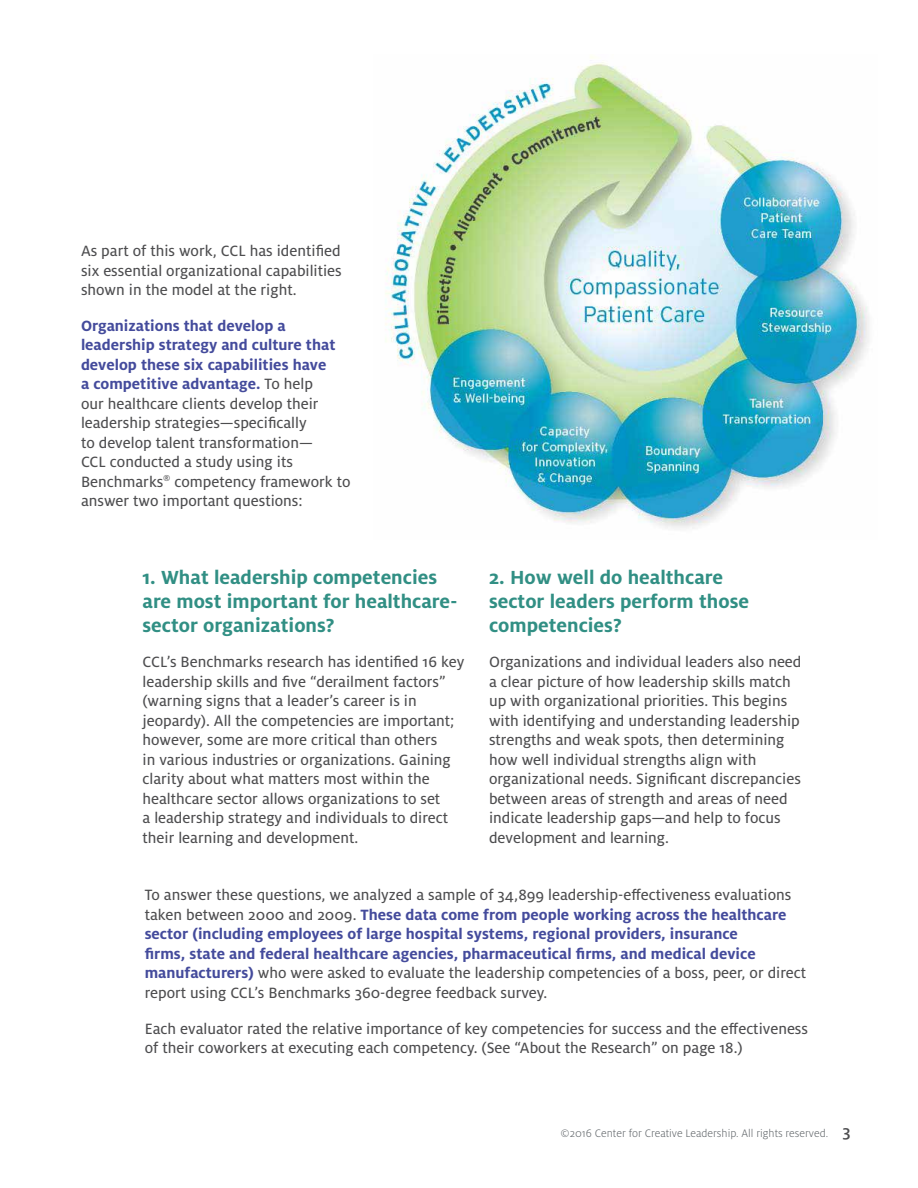
<style>
.page{position:relative;width:918px;height:1188px;background:#fff}
.page>*{position:absolute;margin:0;border:0;box-sizing:border-box;transform-origin:0 0}
.t1{font:700 21px/24px "Milo Pro";color:#318f84}
.t2{font:16.5px/19.5px "Milo Pro Text";color:#4d4d4f}
.t3{font:700 16.5px/19.5px "Milo Pro";color:#444b9c}
.t4{font:300 12px "Milo Pro";color:#5e6367}
.s1{font-family:"Milo Pro Text";font-weight:400;color:#4d4d4f}
.s2{font-family:"Milo Pro";font-weight:700;color:#444b9c}
.s3{font-weight:500;font-size:18px;color:#4d4d4f}
</style>
<div class="page">
<img style="left:385px;top:56px;width:484px;height:473px">
<p class="t2" style="left:81px;top:241px;width:262px;text-align:justify">As part of this work, CCL has identified six essential organizational capabilities shown in the model at the right.</p>
<p class="t3" style="left:81px;top:316px;width:256px">Organizations that develop a leadership strategy and culture that develop these six capabilities have a competitive advantage. <span class="s1">To help</span></p>
<p class="t2" style="left:81px;top:394px;width:271px">our healthcare clients develop their leadership strategies—specifically<br>to develop talent transformation—<br>CCL conducted a study using its Benchmarks<sup>®</sup> competency framework to answer two important questions:</p>
<p class="t1" style="left:143px;top:565px;width:316px">1. What leadership competencies are most important for healthcare&shy;sector organizations?</p>
<p class="t2" style="left:143px;top:653px;width:323px">CCL’s Benchmarks research has identified 16 key leadership skills and five “derailment factors” (warning signs that a leader’s career is in jeopardy). All the competencies are important; however, some are more critical than others<br>in various industries or organizations. Gaining clarity about what matters most within the healthcare sector allows organizations to set<br>a leadership strategy and individuals to direct their learning and development.</p>
<p class="t1" style="left:489px;top:565px;width:261px">2. How well do healthcare sector leaders perform those competencies?</p>
<p class="t2" style="left:489px;top:653px;width:314px">Organizations and individual leaders also need a clear picture of how leadership skills match up with organizational priorities. This begins with identifying and understanding leadership strengths and weak spots, then determining how well individual strengths align with organizational needs. Significant discrepancies between areas of strength and areas of need indicate leadership gaps—and help to focus development and learning.</p>
<p class="t2" style="left:145px;top:885px;width:648px">To answer these questions, we analyzed a sample of 34,899 leadership-effectiveness evaluations</p>
<p class="t3" style="left:145px;top:905px;width:643px"><span class="s1">taken between 2000 and 2009.</span> These data come from people working across the healthcare sector (including employees of large hospital systems, regional providers, insurance<br>firms, state and federal healthcare agencies, pharmaceutical firms, and medical device</p>
<p class="t2" style="left:145px;top:963px;width:663px"><span class="s2">manufacturers)</span> who were asked to evaluate the leadership competencies of a boss, peer, or direct report using CCL’s Benchmarks 360-degree feedback survey.</p>
<p class="t2" style="left:145px;top:1019px;width:665px">Each evaluator rated the relative importance of key competencies for success and the effectiveness of their coworkers at executing each competency. (See “About the Research” on page 18.)</p>
<p class="t4" style="left:561px;top:1127px;width:291px">©2016 Center for Creative Leadership. All rights reserved. <span class="s3">3</span></p>
</div>
